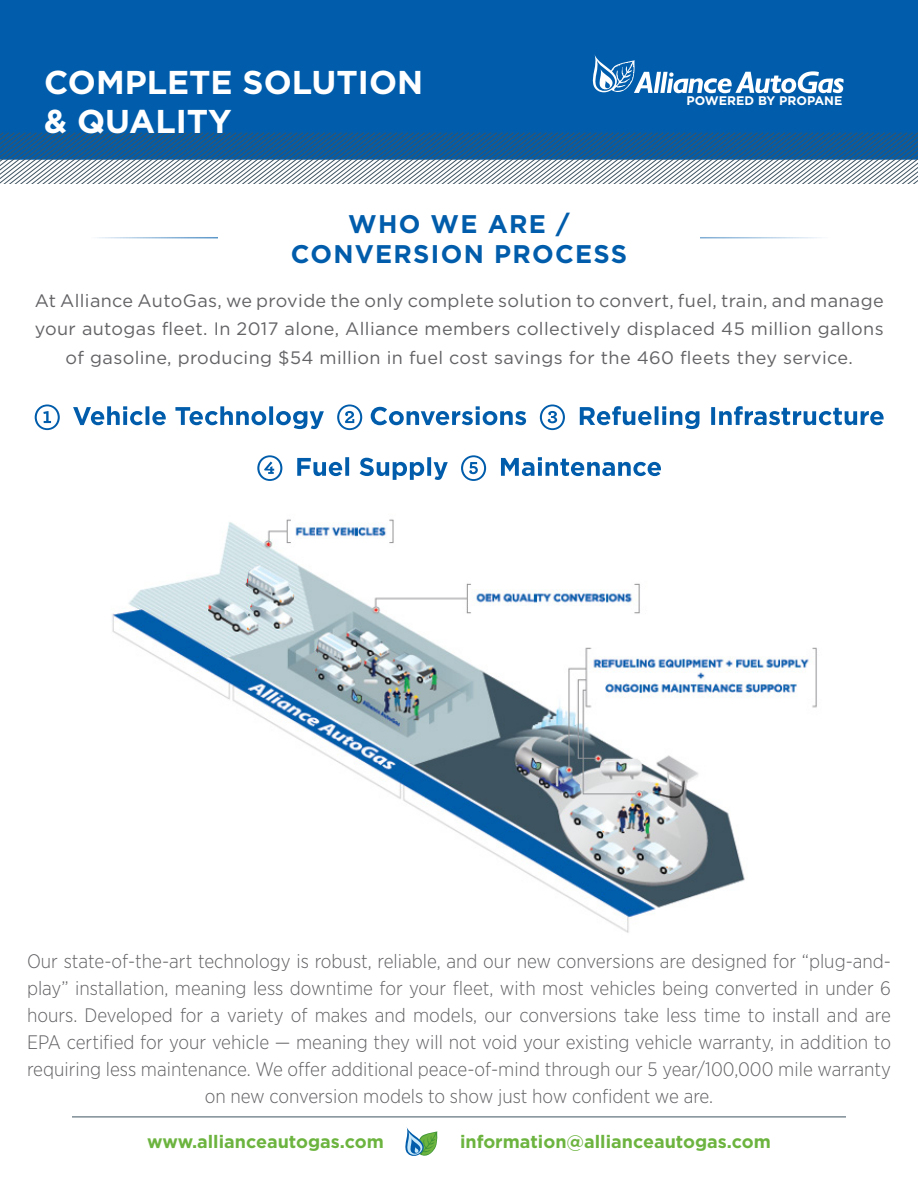
<style>
.page{position:relative;width:918px;height:1188px;background:#fff}
.page>*{position:absolute;margin:0;border:0;box-sizing:border-box;transform-origin:0 0}
.t1{font:700 33px "Gotham";color:#fff}
.t2{font:32.1px "Gotham";letter-spacing:.08em;color:#fff}
.t3{font:700 25.5px "Gotham";letter-spacing:.05em;color:#015dab}
.t4{font:300 19.5px/27px "Gotham Narrow";color:#636366;text-align:center}
.t5{font:18px/28.5px "Gotham";letter-spacing:.02em;color:#636366;text-align:center}
.t6{font:700 18px "Gotham";color:#6cb43f}
.t7{font:700 12.45px "Gotham";color:#fff}
</style>
<div class="page">
<div style="left:0;top:0;width:918px;height:132px;background:#015dab"></div>
<svg style="left:0;top:132px;width:918px;height:51px"></svg>
<svg style="left:590px;top:54px;width:254px;height:42px"></svg>
<hr style="left:72px;top:1117px;width:774px;height:1px;background:#3f5462">
<svg style="left:405px;top:1127px;width:33px;height:29px"></svg>
<img style="left:112px;top:519px;width:705px;height:414px">
<div style="left:63px;top:55px;width:353px;height:52px;background:#015dab"></div>
<hr style="left:87px;top:237px;width:744px;height:1px;background:#015dab">
<div style="left:218px;top:199px;width:482px;height:78px;background:#fff"></div>
<svg style="left:257px;top:455px;width:404px;height:26px"></svg>
<svg style="left:35px;top:404px;width:849px;height:26px"></svg>
<p class="t1" style="left:44px;top:60px;width:380px">COMPLETE SOLUTION</p>
<p class="t1" style="left:44px;top:100px;width:189px">&amp; QUALITY</p>
<h2 class="t2" style="left:72px;top:62px;width:337px">AUTOGAS SUPPLY</h2>
<p class="t3" style="left:348px;top:207px;width:223px">WHO WE ARE /</p>
<p class="t3" style="left:291px;top:237px;width:338px">CONVERSION PROCESS</p>
<p class="t7" style="left:687px;top:93px;width:157px">POWERED BY PROPANE</p>
<p class="t5" style="left:35px;top:286px;width:851px">At Alliance AutoGas, we provide the only complete solution to convert, fuel, train, and manage your autogas fleet. In 2017 alone, Alliance members collectively displaced 45 million gallons of gasoline, producing $54 million in fuel cost savings for the 460 fleets they service.</p>
<p class="t4" style="left:27px;top:948px;width:866px">Our state-of-the-art technology is robust, reliable, and our new conversions are designed for “plug-and&shy;play” installation, meaning less downtime for your fleet, with most vehicles being converted in under 6 hours. Developed for a variety of makes and models, our conversions take less time to install and are EPA certified for your vehicle — meaning they will not void your existing vehicle warranty, in addition to requiring less maintenance. We offer additional peace-of-mind through our 5 year/100,000 mile warranty on new conversion models to show just how confident we are.</p>
<p class="t6" style="left:147px;top:1130px;width:238px">www.allianceautogas.com</p>
<p class="t6" style="left:460px;top:1130px;width:312px">information@allianceautogas.com</p>
</div>
